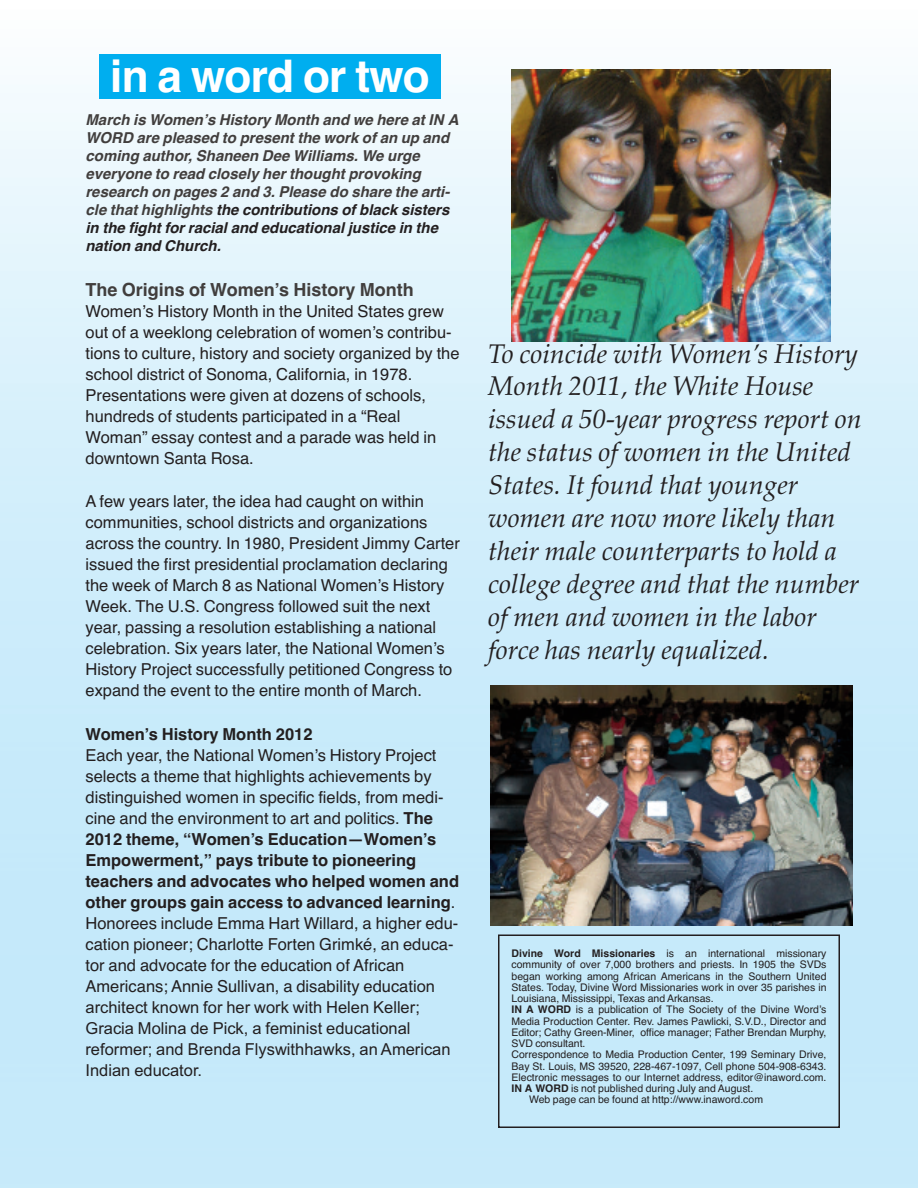
<style>
.page{position:relative;width:918px;height:1188px;background:#fff}
.page>*{position:absolute;margin:0;border:0;box-sizing:border-box;transform-origin:0 0}
.t1{font:700 45px "Helvetica";letter-spacing:-.015em;color:#fff}
.t2{font:italic 27px/32.8px "Palatino";color:#231f20}
.t3{font:700 18px "Helvetica";color:#413e3d}
.t4{font:16.5px/21px "Helvetica";color:#231f20}
.t5{font:16.5px/21px "Arial";color:#231f20}
.t6{font:700 16.5px "Helvetica";color:#231f20}
.t7{font:italic 700 15px/18px "Helvetica";color:#413e3d}
.t8{font:10.5px "Helvetica";color:#231f20}
.s1{color:#231f20}
.s2{font-weight:700}
.s3{font-family:"Arial"}
</style>
<div class="page">
<img style="left:0;top:69px;width:918px;height:1119px">
<div style="left:99px;top:54px;width:342px;height:45px;background:#00aeef"></div>
<div style="left:499px;top:935px;width:340px;height:192px;background:#c6eafa"></div>
<div style="left:498px;top:934px;width:342px;height:194px;border:2px solid #231f20"></div>
<img style="left:512px;top:70px;width:318px;height:271px">
<img style="left:490px;top:686px;width:362px;height:240px">
<h1 class="t1" style="left:110px;top:50px;width:321px">in a word or two</h1>
<p class="t7" style="left:85px;top:111px;width:379px">March is Women’s History Month and we here at IN A WORD are pleased to present the work of an up and coming author, Shaneen Dee Williams. We urge everyone to read closely her thought provoking research on pages 2 and 3. Please do share the arti&shy;cle that highlights <span class="s1">the contributions of black sisters in the fight for racial and educational justice in the nation and Church.</span></p>
<p class="t3" style="left:86px;top:279px;width:330px">The Origins of Women’s History Month</p>
<p class="t4" style="left:86px;top:301px;width:376px">Women’s History Month in the United States grew out of a weeklong celebration of women’s contribu&shy;tions to culture, history and society organized by the school district of Sonoma, California, in 1978.<br>Presentations were given at dozens of schools, hundreds of students participated in a “Real Woman” essay contest and a parade was held in downtown Santa Rosa.</p>
<p class="t4" style="left:86px;top:491px;width:376px">A few years later, the idea had caught on within communities, school districts and organizations across the country. In 1980, President Jimmy Carter issued the first presidential proclamation declaring the week of March 8 as National Women’s History Week. The U.S. Congress followed suit the next year, passing a resolution establishing a national celebration. Six years later, the National Women’s History Project successfully petitioned Congress to expand the event to the entire month of March.</p>
<p class="t6" style="left:86px;top:725px;width:229px">Women’s History Month 2012</p>
<p class="t4" style="left:86px;top:745px;width:375px">Each year, the National Women’s History Project selects a theme that highlights achievements by distinguished women in specific fields, from medi&shy;cine and the environment to art and politics. <span class="s2">The 2012 theme, “Women’s Education—Women’s Empowerment,” pays tribute to pioneering teachers and advocates who helped women and other groups gain access to advanced learning</span>.<br>Honorees include Emma Hart Willard, a higher edu&shy;cation pioneer; Charlotte Forten Grimké, an educa&shy;tor and advocate for the education of African Americans; Annie Sullivan, a disability educa<span class="s3">tion</span></p>
<p class="t5" style="left:86px;top:997px;width:367px">architect known for her work with Helen Keller; Gracia Molina de Pick, a feminist educational reformer; and Brenda Flyswithhawks, an American Indian educator.</p>
<p class="t2" style="left:488px;top:337px;width:375px">To coincide with Women’s History<br>Month 2011, the White House issued a 50-year progress report on the status of women in the United<br>States. It found that younger women are now more likely than their male counterparts to hold a college degree and that the number of men and women in the labor force has nearly equalized.</p>
<p class="t8" style="left:512px;top:947px;width:317px"><span class="s2">Divine Word Missionaries</span> is an international missionary</p>
<p class="t8" style="left:512px;top:959px;width:317px">community of over 7,000 brothers and priests. In 1905 the SVDs</p>
<p class="t8" style="left:512px;top:970px;width:317px">began working among African Americans in the Southern United</p>
<p class="t8" style="left:512px;top:981px;width:317px">States. Today, Divine Word Missionaries work in over 35 parishes in</p>
<p class="t8" style="left:512px;top:992px;width:204px">Louisiana, Mississippi, Texas and Arkansas.</p>
<p class="t8" style="left:512px;top:1004px;width:316px"><span class="s2">IN A WORD</span> is a publication of The Society of the Divine Word’s</p>
<p class="t8" style="left:512px;top:1015px;width:316px">Media Production Center. Rev. James Pawlicki, S.V.D., Director and</p>
<p class="t8" style="left:512px;top:1026px;width:316px">Editor; Cathy Green-Miner, office manager; Father Brendan Murphy,</p>
<p class="t8" style="left:512px;top:1037px;width:76px">SVD consultant.</p>
<p class="t8" style="left:512px;top:1049px;width:317px">Correspondence to Media Production Center, 199 Seminary Drive,</p>
<p class="t8" style="left:512px;top:1060px;width:317px">Bay St. Louis, MS 39520, 228-467-1097, Cell phone 504-908-6343.</p>
<p class="t8" style="left:512px;top:1071px;width:317px">Electronic messages to our Internet address, editor@inaword.com.</p>
<p class="t8" style="left:512px;top:1082px;width:244px"><span class="s2">IN A WORD</span> is not published during July and August.</p>
<p class="t8" style="left:529px;top:1094px;width:236px">Web page can be found at http://www.inaword.com</p>
</div>
